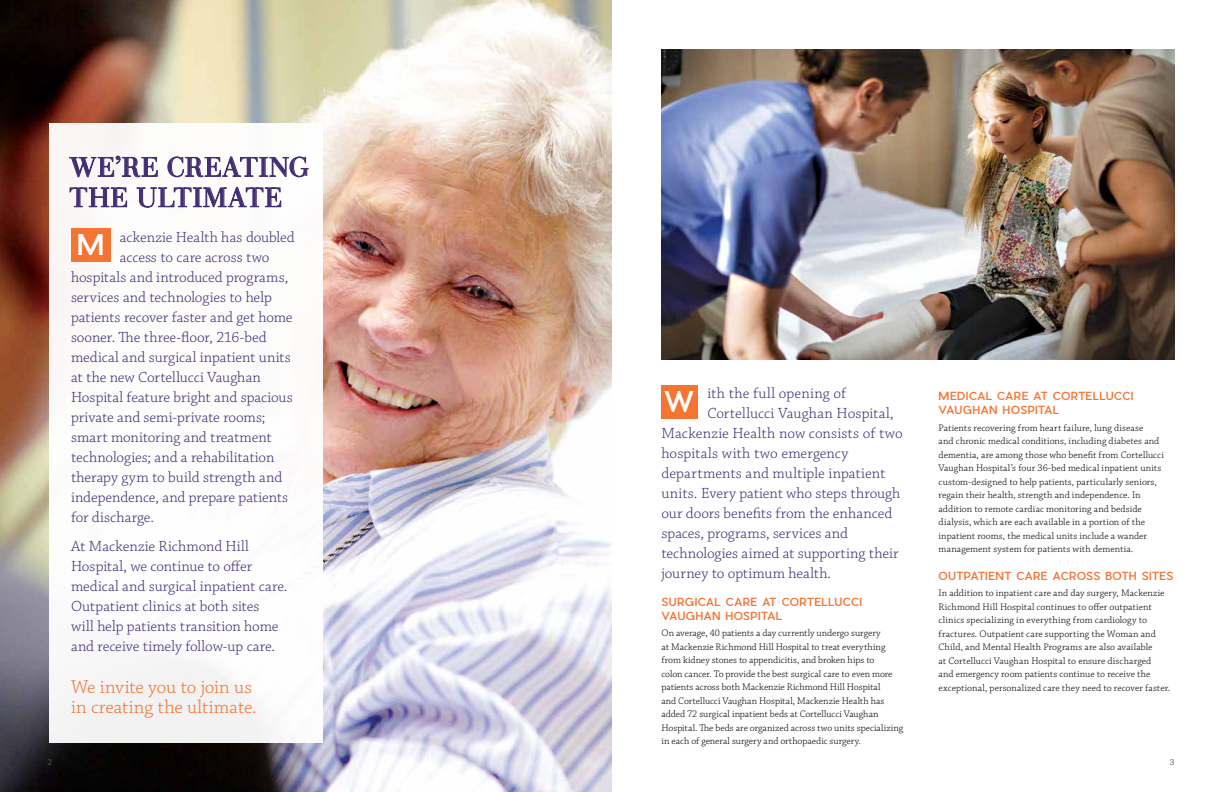
<style>
.page{position:relative;width:1224px;height:792px;background:#fff}
.page>*{position:absolute;margin:0;border:0;box-sizing:border-box;transform-origin:0 0}
.t1{font:500 28px "Pier Sans";color:#fff}
.t2{font:27px/30.4px "Didonesque";letter-spacing:.03em;color:#432d73}
.t3{font:300 19.5px/20px "Chaparral Pro";letter-spacing:-.01em;color:#f47432}
.t4{font:300 15.5px/20px "Chaparral Pro";color:#432d73}
.t5{font:500 11px/14px "Pier Sans";letter-spacing:.04em;color:#f47432}
.t6{font:300 10px/13.5px "Chaparral Pro";letter-spacing:.005em;color:#000}
.t7{font:9px "Chaparral Pro";color:#58595b}
</style>
<div class="page">
<img style="left:0;top:0;width:612px;height:792px">
<div style="left:50px;top:123px;width:273px;height:619px;background:#fff"></div>
<svg style="left:69px;top:156px;width:89px;height:21px"></svg>
<svg style="left:168px;top:157px;width:141px;height:20px"></svg>
<svg style="left:70px;top:187px;width:57px;height:20px"></svg>
<svg style="left:137px;top:187px;width:144px;height:21px"></svg>
<div style="left:71px;top:228px;width:40px;height:34px;background:#f47432"></div>
<div style="left:662px;top:385px;width:36px;height:34px;background:#f47432"></div>
<img style="left:662px;top:50px;width:512px;height:310px">
<h2 class="t2" style="left:69px;top:153px;width:241px">WE’RE CREATING<br>THE ULTIMATE</h2>
<h1 class="t1" style="left:77px;top:226px;width:29px">M</h1>
<h3 class="t4" style="left:120px;top:227px;width:176px">ackenzie Health has doubled</h3>
<h3 class="t4" style="left:120px;top:247px;width:151px">access to care across two</h3>
<h3 class="t4" style="left:71px;top:267px;width:219px">hospitals and introduced programs,</h3>
<h3 class="t4" style="left:71px;top:287px;width:202px">services and technologies to help</h3>
<h3 class="t4" style="left:71px;top:307px;width:223px">patients recover faster and get home</h3>
<h3 class="t4" style="left:71px;top:327px;width:197px">sooner. The three-floor, 216-bed</h3>
<h3 class="t4" style="left:71px;top:347px;width:221px">medical and surgical inpatient units</h3>
<h3 class="t4" style="left:71px;top:367px;width:192px">at the new Cortellucci Vaughan</h3>
<h3 class="t4" style="left:71px;top:387px;width:223px">Hospital feature bright and spacious</h3>
<h3 class="t4" style="left:71px;top:407px;width:196px">private and semi-private rooms;</h3>
<h3 class="t4" style="left:71px;top:427px;width:202px">smart monitoring and treatment</h3>
<h3 class="t4" style="left:71px;top:447px;width:205px">technologies; and a rehabilitation</h3>
<h3 class="t4" style="left:71px;top:467px;width:213px">therapy gym to build strength and</h3>
<h3 class="t4" style="left:71px;top:487px;width:219px">independence, and prepare patients</h3>
<h3 class="t4" style="left:71px;top:507px;width:84px">for discharge.</h3>
<h3 class="t4" style="left:71px;top:536px;width:218px">At Mackenzie Richmond Hill Hospital, we continue to offer medical and surgical inpatient care.<br>Outpatient clinics at both sites<br>will help patients transition home and receive timely follow-up care.</h3>
<h3 class="t3" style="left:71px;top:678px;width:187px">We invite you to join us in creating the ultimate.</h3>
<h1 class="t1" style="left:665px;top:383px;width:31px">W</h1>
<h3 class="t4" style="left:708px;top:384px;width:140px">ith the full opening of</h3>
<h3 class="t4" style="left:707px;top:404px;width:188px">Cortellucci Vaughan Hospital,</h3>
<h3 class="t4" style="left:662px;top:424px;width:243px">Mackenzie Health now consists of two</h3>
<h3 class="t4" style="left:662px;top:444px;width:189px">hospitals with two emergency</h3>
<h3 class="t4" style="left:662px;top:464px;width:225px">departments and multiple inpatient</h3>
<h3 class="t4" style="left:662px;top:484px;width:240px">units. Every patient who steps through</h3>
<h3 class="t4" style="left:662px;top:504px;width:232px">our doors benefits from the enhanced</h3>
<h3 class="t4" style="left:662px;top:524px;width:188px">spaces, programs, services and</h3>
<h3 class="t4" style="left:662px;top:544px;width:239px">technologies aimed at supporting their</h3>
<h3 class="t4" style="left:662px;top:564px;width:171px">journey to optimum health.</h3>
<p class="t5" style="left:662px;top:595px;width:202px">SURGICAL CARE AT CORTELLUCCI<br>VAUGHAN HOSPITAL</p>
<p class="t6" style="left:662px;top:627px;width:243px">On average, 40 patients a day currently undergo surgery<br>at Mackenzie Richmond Hill Hospital to treat everything from kidney stones to appendicitis, and broken hips to<br>colon cancer. To provide the best surgical care to even more patients across both Mackenzie Richmond Hill Hospital<br>and Cortellucci Vaughan Hospital, Mackenzie Health has added 72 surgical inpatient beds at Cortellucci Vaughan Hospital. The beds are organized across two units specializing in each of general surgery and orthopaedic surgery.</p>
<p class="t5" style="left:939px;top:389px;width:196px">MEDICAL CARE AT CORTELLUCCI<br>VAUGHAN HOSPITAL</p>
<p class="t6" style="left:939px;top:421px;width:227px">Patients recovering from heart failure, lung disease<br>and chronic medical conditions, including diabetes and dementia, are among those who benefit from Cortellucci Vaughan Hospital’s four 36-bed medical inpatient units custom-designed to help patients, particularly seniors, regain their health, strength and independence. In addition to remote cardiac monitoring and bedside dialysis, which are each available in a portion of the inpatient rooms, the medical units include a wander management system for patients with dementia.</p>
<p class="t5" style="left:939px;top:569px;width:236px">OUTPATIENT CARE ACROSS BOTH SITES</p>
<p class="t6" style="left:939px;top:587px;width:233px">In addition to inpatient care and day surgery, Mackenzie Richmond Hill Hospital continues to offer outpatient clinics specializing in everything from cardiology to fractures. Outpatient care supporting the Woman and Child, and Mental Health Programs are also available<br>at Cortellucci Vaughan Hospital to ensure discharged<br>and emergency room patients continue to receive the exceptional, personalized care they need to recover faster.</p>
<p class="t7" style="left:48px;top:757px;width:6px">2</p>
<p class="t7" style="left:1170px;top:757px;width:6px">3</p>
</div>
